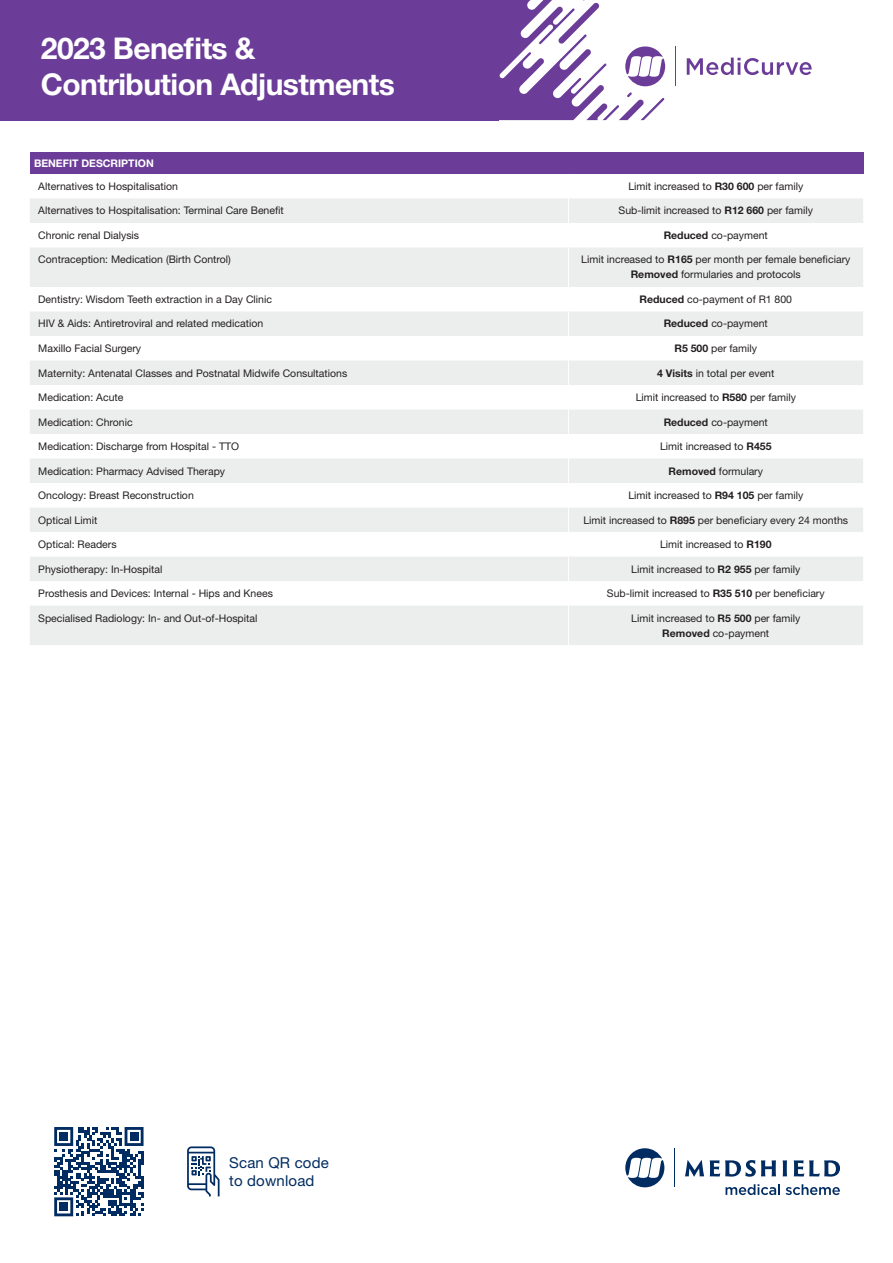
<style>
.page{position:relative;width:893px;height:1263px;background:#fff}
.page>*{position:absolute;margin:0;border:0;box-sizing:border-box;transform-origin:0 0}
.t1{font:700 30px/35.5px "Helvetica Neue LT Std";letter-spacing:-.02em;color:#fff}
.t2{font:15px/18.5px "Helvetica Neue LT Std";letter-spacing:.01em;color:#002c62}
.t3{font:10.5px/15px "Helvetica Neue LT Std";color:#231f20;text-align:center}
.t4{font:700 10.5px "Helvetica Neue LT Std";color:#fff}
.s1{font-weight:700}
</style>
<div class="page">
<div style="left:30px;top:153px;width:833px;height:21px;background:#6b3d98"></div>
<svg style="left:30px;top:198px;width:833px;height:447px;fill:#eceeed"></svg>
<svg style="left:568px;top:198px;width:1px;height:49px"></svg>
<hr style="left:568px;top:247px;width:1px;height:40px;background:#fff">
<svg style="left:568px;top:287px;width:1px;height:318px"></svg>
<hr style="left:568px;top:605px;width:1px;height:40px;background:#fff">
<hr style="left:675px;top:46px;width:1px;height:40px;background:#6b3d98">
<svg style="left:687px;top:58px;width:125px;height:17px"></svg>
<div style="left:0;top:0;width:498px;height:120px;background:#6b3d98"></div>
<svg style="left:498px;top:0;width:167px;height:120px"></svg>
<svg style="left:187px;top:1146px;width:33px;height:50px"></svg>
<hr style="left:674px;top:1148px;width:1px;height:39px;background:#002c62">
<svg style="left:625px;top:1148px;width:39px;height:39px"></svg>
<svg style="left:726px;top:1184px;width:54px;height:11px"></svg>
<svg style="left:786px;top:1184px;width:54px;height:11px"></svg>
<svg style="left:685px;top:1160px;width:19px;height:17px"></svg>
<svg style="left:710px;top:1160px;width:66px;height:17px"></svg>
<svg style="left:783px;top:1160px;width:4px;height:16px"></svg>
<svg style="left:794px;top:1160px;width:46px;height:16px"></svg>
<svg style="left:54px;top:1127px;width:90px;height:89px"></svg>
<div style="left:60px;top:1132px;width:8px;height:8px;background:#002c62"></div>
<div style="left:130px;top:1132px;width:8px;height:8px;background:#002c62"></div>
<div style="left:60px;top:1203px;width:8px;height:8px;background:#002c62"></div>
<h1 class="t1" style="left:41px;top:30px;width:355px">2023 Benefits &amp;<br>Contribution Adjustments</h1>
<p class="t4" style="left:34px;top:157px;width:121px">BENEFIT DESCRIPTION</p>
<p class="t3" style="left:38px;top:179px;width:141px">Alternatives to Hospitalisation</p>
<p class="t3" style="left:628px;top:179px;width:176px">Limit increased to <span class="s1">R30 600</span> per family</p>
<p class="t3" style="left:38px;top:203px;width:247px">Alternatives to Hospitalisation: Terminal Care Benefit</p>
<p class="t3" style="left:619px;top:203px;width:196px">Sub-limit increased to <span class="s1">R12 660</span> per family</p>
<p class="t3" style="left:38px;top:228px;width:102px">Chronic renal Dialysis</p>
<p class="t3" style="left:664px;top:228px;width:106px"><span class="s1">Reduced</span> co-payment</p>
<p class="t3" style="left:38px;top:252px;width:194px">Contraception: Medication (Birth Control)</p>
<p class="t3" style="left:581px;top:252px;width:271px">Limit increased to <span class="s1">R165</span> per month per female beneficiary<br><span class="s1">Removed</span> formularies and protocols</p>
<p class="t3" style="left:38px;top:292px;width:235px">Dentistry: Wisdom Teeth extraction in a Day Clinic</p>
<p class="t3" style="left:639px;top:292px;width:154px"><span class="s1">Reduced</span> co-payment of R1 800</p>
<p class="t3" style="left:38px;top:316px;width:227px">HIV &amp; Aids: Antiretroviral and related medication</p>
<p class="t3" style="left:664px;top:316px;width:106px"><span class="s1">Reduced</span> co-payment</p>
<p class="t3" style="left:38px;top:341px;width:104px">Maxillo Facial Surgery</p>
<p class="t3" style="left:674px;top:341px;width:84px"><span class="s1">R5 500</span> per family</p>
<p class="t3" style="left:38px;top:365px;width:311px">Maternity: Antenatal Classes and Postnatal Midwife Consultations</p>
<p class="t3" style="left:657px;top:365px;width:119px"><span class="s1">4 Visits</span> in total per event</p>
<p class="t3" style="left:38px;top:390px;width:87px">Medication: Acute</p>
<p class="t3" style="left:636px;top:390px;width:162px">Limit increased to <span class="s1">R580</span> per family</p>
<p class="t3" style="left:38px;top:414px;width:96px">Medication: Chronic</p>
<p class="t3" style="left:664px;top:414px;width:106px"><span class="s1">Reduced</span> co-payment</p>
<p class="t3" style="left:38px;top:439px;width:202px">Medication: Discharge from Hospital - TTO</p>
<p class="t3" style="left:660px;top:439px;width:113px">Limit increased to <span class="s1">R455</span></p>
<p class="t3" style="left:38px;top:463px;width:188px">Medication: Pharmacy Advised Therapy</p>
<p class="t3" style="left:668px;top:463px;width:96px"><span class="s1">Removed</span> formulary</p>
<p class="t3" style="left:38px;top:488px;width:157px">Oncology: Breast Reconstruction</p>
<p class="t3" style="left:628px;top:488px;width:176px">Limit increased to <span class="s1">R94 105</span> per family</p>
<p class="t3" style="left:38px;top:512px;width:61px">Optical Limit</p>
<p class="t3" style="left:583px;top:512px;width:266px">Limit increased to <span class="s1">R895</span> per beneficiary every 24 months</p>
<p class="t3" style="left:38px;top:537px;width:80px">Optical: Readers</p>
<p class="t3" style="left:660px;top:537px;width:113px">Limit increased to <span class="s1">R190</span></p>
<p class="t3" style="left:38px;top:561px;width:126px">Physiotherapy: In-Hospital</p>
<p class="t3" style="left:631px;top:561px;width:171px">Limit increased to <span class="s1">R2 955</span> per family</p>
<p class="t3" style="left:38px;top:586px;width:236px">Prosthesis and Devices: Internal - Hips and Knees</p>
<p class="t3" style="left:607px;top:586px;width:219px">Sub-limit increased to <span class="s1">R35 510</span> per beneficiary</p>
<p class="t3" style="left:38px;top:610px;width:221px">Specialised Radiology: In- and Out-of-Hospital</p>
<p class="t3" style="left:631px;top:610px;width:171px">Limit increased to <span class="s1">R5 500</span> per family<br><span class="s1">Removed</span> co-payment</p>
<h2 class="t2" style="left:229px;top:1153px;width:101px">Scan QR code to download</h2>
</div>
